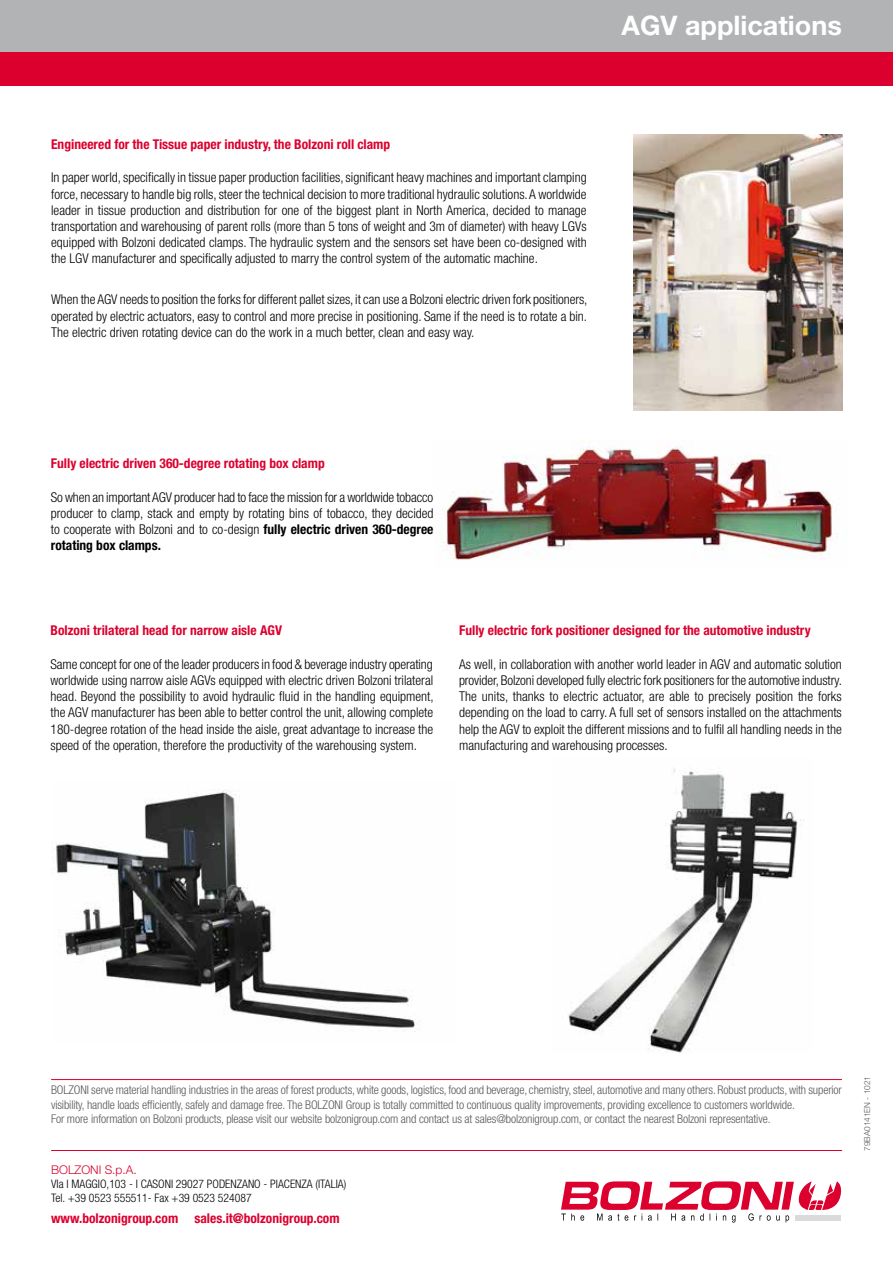
<style>
.page{position:relative;width:893px;height:1263px;background:#fff}
.page>*{position:absolute;margin:0;border:0;box-sizing:border-box;transform-origin:0 0}
.t1{font:700 27px "Helvetica Neue LT Std";color:#fff}
.t2{font:300 condensed 13.5px/16.2px "Helvetica Neue LT Std";color:#000;text-align:justify}
.t3{font:700 condensed 13.5px "Helvetica Neue LT Std";color:#dc002e}
.t4{font:300 condensed 12px/14.4px "Helvetica Neue LT Std";letter-spacing:-.01em;color:#58585a}
.t5{font:300 12px "Helvetica Neue LT Std";color:#dc002e}
.t6{font:300 condensed 11.7px/14.1px "Helvetica Neue LT Std";color:#000}
.t7{font:300 8.25px "Helvetica Neue LT Std";color:#58585a}
.s1{font-weight:700}
</style>
<div class="page">
<svg style="left:561px;top:1181px;width:281px;height:41px"></svg>
<div style="left:796px;top:1215px;width:45px;height:5px;background:#d9dadb"></div>
<div style="left:0;top:51px;width:893px;height:34px;background:#dc002e"></div>
<div style="left:0;top:0;width:893px;height:51px;background:#b1b3b4"></div>
<hr style="left:51px;top:1150px;width:791px;height:1px;background:#dc002e">
<hr style="left:51px;top:1079px;width:791px;height:1px;background:#dc002e">
<img style="left:442px;top:440px;width:395px;height:120px">
<img style="left:634px;top:135px;width:208px;height:275px">
<img style="left:54px;top:790px;width:362px;height:242px">
<img style="left:568px;top:769px;width:236px;height:284px">
<h1 class="t1" style="left:621px;top:9px;width:222px">AGV applications</h1>
<p class="t3" style="left:51px;top:136px;width:341px">Engineered for the Tissue paper industry, the Bolzoni roll clamp</p>
<p class="t2" style="left:51px;top:169px;width:537px">In paper world, specifically in tissue paper production facilities, significant heavy machines and important clamping force, necessary to handle big rolls, steer the technical decision to more traditional hydraulic solutions. A worldwide leader in tissue production and distribution for one of the biggest plant in North America, decided to manage transportation and warehousing of parent rolls (more than 5 tons of weight and 3m of diameter) with heavy LGVs equipped with Bolzoni dedicated clamps. The hydraulic system and the sensors set have been co-designed with the LGV manufacturer and specifically adjusted to marry the control system of the automatic machine.</p>
<p class="t2" style="left:51px;top:291px;width:538px">When the AGV needs to position the forks for different pallet sizes, it can use a Bolzoni electric driven fork positioners, operated by electric actuators, easy to control and more precise in positioning. Same if the need is to rotate a bin.<br>The electric driven rotating device can do the work in a much better, clean and easy way.</p>
<p class="t3" style="left:51px;top:455px;width:275px">Fully electric driven 360-degree rotating box clamp</p>
<p class="t2" style="left:51px;top:489px;width:384px">So when an important AGV producer had to face the mission for a worldwide tobacco producer to clamp, stack and empty by rotating bins of tobacco, they decided to cooperate with Bolzoni and to co-design <span class="s1">fully electric driven 360-degree rotating box clamps.</span></p>
<p class="t3" style="left:51px;top:622px;width:233px">Bolzoni trilateral head for narrow aisle AGV</p>
<p class="t2" style="left:51px;top:656px;width:385px">Same concept for one of the leader producers in food &amp; beverage industry operating worldwide using narrow aisle AGVs equipped with electric driven Bolzoni trilateral head. Beyond the possibility to avoid hydraulic fluid in the handling equipment, the AGV manufacturer has been able to better control the unit, allowing complete 180-degree rotation of the head inside the aisle, great advantage to increase the speed of the operation, therefore the productivity of the warehousing system.</p>
<p class="t3" style="left:459px;top:622px;width:353px">Fully electric fork positioner designed for the automotive industry</p>
<p class="t2" style="left:459px;top:656px;width:384px">As well, in collaboration with another world leader in AGV and automatic solution provider, Bolzoni developed fully electric fork positioners for the automotive industry.<br>The units, thanks to electric actuator, are able to precisely position the forks depending on the load to carry. A full set of sensors installed on the attachments help the AGV to exploit the different missions and to fulfil all handling needs in the manufacturing and warehousing processes.</p>
<p class="t4" style="left:51px;top:1082px;width:792px">BOLZONI serve material handling industries in the areas of forest products, white goods, logistics, food and beverage, chemistry, steel, automotive and many others. Robust products, with superior visibility, handle loads efficiently, safely and damage free. The BOLZONI Group is totally committed to continuous quality improvements, providing excellence to customers worldwide.<br>For more information on Bolzoni products, please visit our website bolzonigroup.com and contact us at sales@bolzonigroup.com, or contact the nearest Bolzoni representative.</p>
<p class="t5" style="left:51px;top:1162px;width:87px">BOLZONI S.p.A.</p>
<p class="t6" style="left:51px;top:1176px;width:297px">VIa I MAGGIO,103 - I CASONI 29027 PODENZANO - PIACENZA (ITALIA)<br>Tel. +39 0523 555511- Fax +39 0523 524087</p>
<p class="t3" style="left:51px;top:1209px;width:290px">www.bolzonigroup.com sales.it@bolzonigroup.com</p>
<p class="t7" style="left:862px;top:1151px;width:76px;rotate:-90deg">79BA0141EN - 1021</p>
</div>
